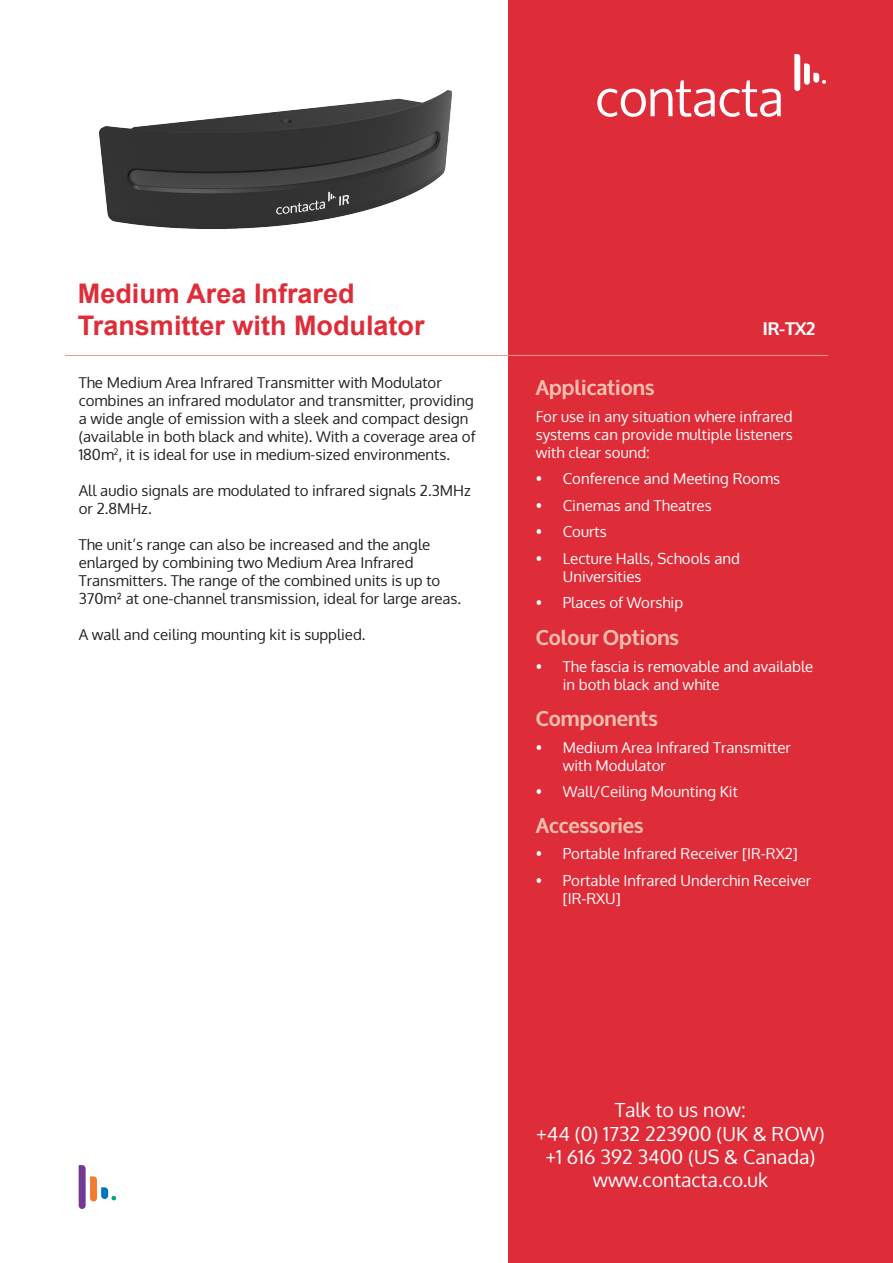
<style>
.page{position:relative;width:893px;height:1263px;background:#fff}
.page>*{position:absolute;margin:0;border:0;box-sizing:border-box;transform-origin:0 0}
.t1{font:700 27px/32.4px "Arial";color:#de2c38}
.t2{font:700 21px "Oxygen";color:#f5bfb0}
.t3{font:19.5px "Oxygen";color:#fff}
.t4{font:700 18px "Oxygen";color:#fff}
.t5{font:15px/18px "Oxygen";color:#231f20}
.t6{font:15px/18px "Oxygen";color:#fff}
</style>
<div class="page">
<div style="left:508px;top:0;width:385px;height:1263px;background:#de2c38"></div>
<hr style="left:65px;top:355px;width:763px;height:1px;background:#ed9988">
<svg style="left:79px;top:1165px;width:37px;height:44px"></svg>
<svg style="left:597px;top:80px;width:184px;height:37px"></svg>
<svg style="left:794px;top:54px;width:32px;height:37px"></svg>
<img style="left:99px;top:90px;width:353px;height:139px">
<p class="t1" style="left:78px;top:278px;width:348px">Medium Area Infrared<br>Transmitter with Modulator</p>
<p class="t5" style="left:79px;top:373px;width:398px">The Medium Area Infrared Transmitter with Modulator combines an infrared modulator and transmitter, providing a wide angle of emission with a sleek and compact design (available in both black and white). With a coverage area of 180m<sup>2</sup>, it is ideal for use in medium-sized environments.</p>
<p class="t5" style="left:79px;top:481px;width:394px">All audio signals are modulated to infrared signals 2.3MHz or 2.8MHz.</p>
<p class="t5" style="left:79px;top:535px;width:384px">The unit’s range can also be increased and the angle enlarged by combining two Medium Area Infrared Transmitters. The range of the combined units is up to 370m² at one-channel transmission, ideal for large areas.</p>
<p class="t5" style="left:79px;top:625px;width:288px">A wall and ceiling mounting kit is supplied.</p>
<p class="t4" style="left:763px;top:318px;width:54px">IR-TX2</p>
<p class="t2" style="left:536px;top:375px;width:120px">Applications</p>
<p class="t6" style="left:536px;top:407px;width:259px;text-align:justify">For use in any situation where infrared systems can provide multiple listeners with clear sound:</p>
<p class="t6" style="left:536px;top:470px;width:246px">• Conference and Meeting Rooms</p>
<p class="t6" style="left:536px;top:496px;width:177px">• Cinemas and Theatres</p>
<p class="t6" style="left:536px;top:523px;width:72px">• Courts</p>
<p class="t6" style="left:563px;top:549px;width:179px;text-indent:-27px">• Lecture Halls, Schools and<br>Universities</p>
<p class="t6" style="left:536px;top:594px;width:149px">• Places of Worship</p>
<p class="t2" style="left:536px;top:625px;width:145px">Colour Options</p>
<p class="t6" style="left:563px;top:657px;width:252px;text-indent:-27px">• The fascia is removable and available in both black and white</p>
<p class="t2" style="left:536px;top:706px;width:123px">Components</p>
<p class="t6" style="left:563px;top:738px;width:230px;text-indent:-27px">• Medium Area Infrared Transmitter with Modulator</p>
<p class="t6" style="left:536px;top:783px;width:204px">• Wall/Ceiling Mounting Kit</p>
<p class="t2" style="left:536px;top:812px;width:109px">Accessories</p>
<p class="t6" style="left:536px;top:845px;width:264px">• Portable Infrared Receiver [IR-RX2]</p>
<p class="t6" style="left:563px;top:871px;width:250px;text-indent:-27px">• Portable Infrared Underchin Receiver [IR-RXU]</p>
<p class="t3" style="left:615px;top:1097px;width:132px">Talk to us now:</p>
<p class="t3" style="left:536px;top:1120px;width:290px">+44 (0) 1732 223900 (UK &amp; ROW)</p>
<p class="t3" style="left:545px;top:1144px;width:272px">+1 616 392 3400 (US &amp; Canada)</p>
<p class="t3" style="left:593px;top:1167px;width:177px">www.contacta.co.uk</p>
</div>
